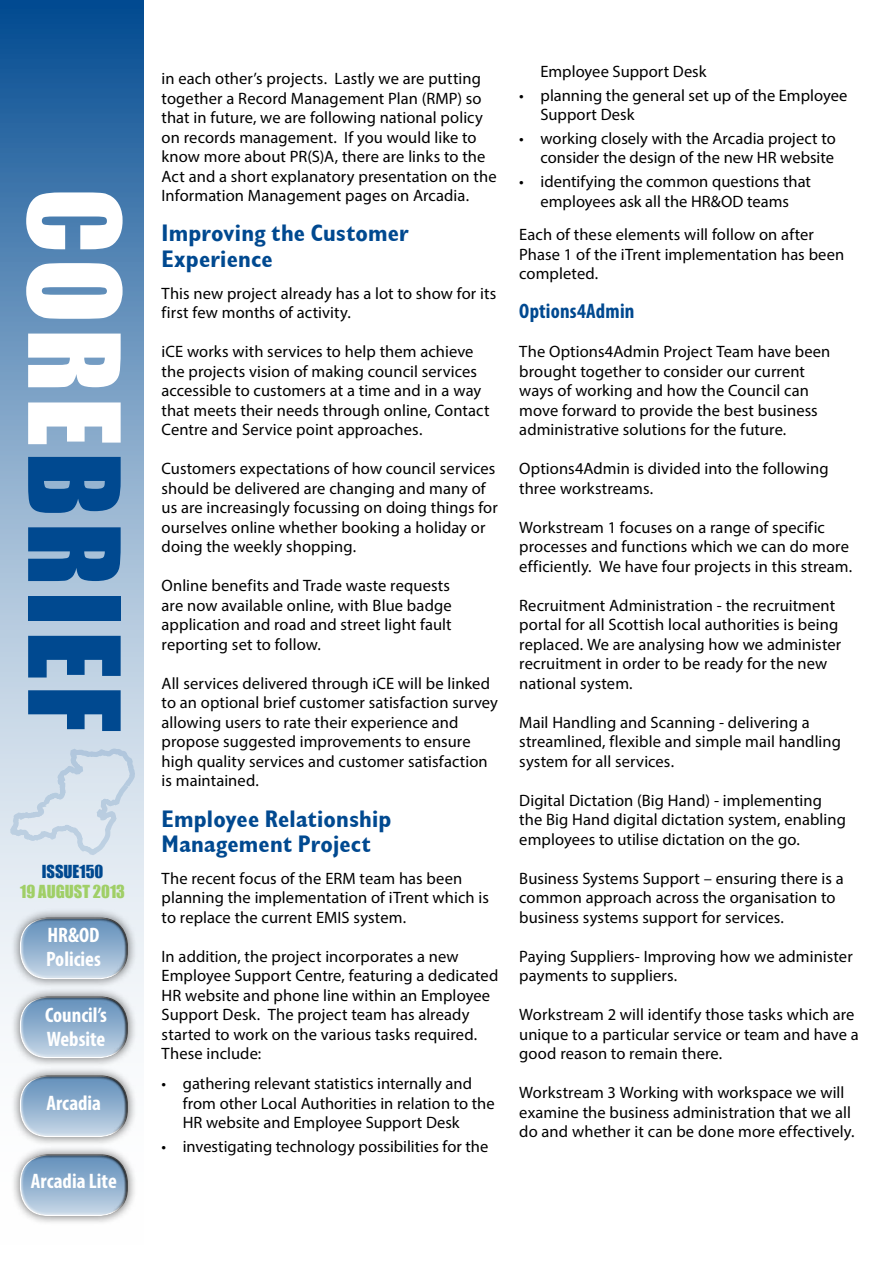
<style>
.page{position:relative;width:893px;height:1263px;background:#fff}
.page>*{position:absolute;margin:0;border:0;box-sizing:border-box;transform-origin:0 0}
.t1{font:117px "Impact";letter-spacing:.05em;color:#004990}
.t2{font:700 condensed 24px/25.5px "Gill Sans";letter-spacing:.005em;color:#004990}
.t3{font:700 condensed 21px/24px "Myriad Pro";color:#fff}
.t4{font:700 condensed 21px "Myriad Pro";letter-spacing:.01em;color:#004990}
.t5{font:16.5px/19.5px "Myriad Pro";letter-spacing:.005em;color:#000}
.t6{font:16.5px "Impact";color:#a0cf67}
.t7{font:16.5px "Impact";color:#004990}
.s1{color:#fff}
</style>
<div class="page">
<svg style="left:0;top:0;width:143px;height:1024px;background:#7ca1c5"></svg>
<svg style="left:9px;top:747px;width:127px;height:110px;background:#d4e0ec"></svg>
<div style="left:11px;top:908px;width:127px;height:81px;background:#000;opacity:.58"></div>
<div style="left:18px;top:919px;width:98px;height:63px;background:#fff;opacity:.75"></div>
<div style="left:28px;top:917px;width:101px;height:61px;background:#000;opacity:.75"></div>
<div style="left:11px;top:987px;width:127px;height:81px;background:#000;opacity:.58"></div>
<div style="left:19px;top:997px;width:97px;height:64px;background:#fff;opacity:.75"></div>
<div style="left:27px;top:996px;width:103px;height:61px;background:#000;opacity:.75"></div>
<div style="left:11px;top:1066px;width:127px;height:81px;background:#000;opacity:.58"></div>
<div style="left:20px;top:1076px;width:96px;height:64px;background:#fff;opacity:.75"></div>
<div style="left:27px;top:1075px;width:104px;height:61px;background:#000;opacity:.75"></div>
<div style="left:11px;top:1145px;width:127px;height:81px;background:#000;opacity:.58"></div>
<div style="left:20px;top:1155px;width:96px;height:63px;background:#fff;opacity:.75"></div>
<div style="left:27px;top:1154px;width:104px;height:61px;background:#000;opacity:.75"></div>
<h1 class="t1" style="left:165px;top:188px;width:545px;rotate:90deg"><span class="s1">CORE</span>BRIEF</h1>
<p class="t7" style="left:42px;top:859px;width:63px">ISSUE150</p>
<p class="t6" style="left:20px;top:878px;width:106px">19 AUGUST 2013</p>
<p class="t3" style="left:46px;top:923px;width:56px">HR&amp;OD<br>Policies</p>
<p class="t3" style="left:45px;top:1003px;width:63px">Council’s<br>Website</p>
<p class="t3" style="left:47px;top:1090px;width:56px">Arcadia</p>
<p class="t3" style="left:31px;top:1169px;width:87px">Arcadia Lite</p>
<p class="t5" style="left:162px;top:68px;width:337px">in each other’s projects. Lastly we are putting together a Record Management Plan (RMP) so that in future, we are following national policy on records management. If you would like to know more about PR(S)A, there are links to the Act and a short explanatory presentation on the Information Management pages on Arcadia.</p>
<h2 class="t2" style="left:162px;top:220px;width:249px">Improving the Customer<br>Experience</h2>
<p class="t5" style="left:162px;top:283px;width:336px">This new project already has a lot to show for its first few months of activity.</p>
<p class="t5" style="left:162px;top:341px;width:329px">iCE works with services to help them achieve the projects vision of making council services accessible to customers at a time and in a way that meets their needs through online, Contact Centre and Service point approaches.</p>
<p class="t5" style="left:162px;top:458px;width:338px">Customers expectations of how council services should be delivered are changing and many of us are increasingly focussing on doing things for ourselves online whether booking a holiday or doing the weekly shopping.</p>
<p class="t5" style="left:162px;top:576px;width:292px;text-align:justify">Online benefits and Trade waste requests are now available online, with Blue badge application and road and street light fault reporting set to follow.</p>
<p class="t5" style="left:162px;top:673px;width:338px">All services delivered through iCE will be linked to an optional brief customer satisfaction survey allowing users to rate their experience and propose suggested improvements to ensure high quality services and customer satisfaction is maintained.</p>
<h2 class="t2" style="left:162px;top:805px;width:231px">Employee Relationship<br>Management Project</h2>
<p class="t5" style="left:162px;top:868px;width:329px">The recent focus of the ERM team has been planning the implementation of iTrent which is to replace the current EMIS system.</p>
<p class="t5" style="left:162px;top:946px;width:338px">In addition, the project incorporates a new Employee Support Centre, featuring a dedicated HR website and phone line within an Employee Support Desk. The project team has already started to work on the various tasks required.<br>These include:</p>
<p class="t5" style="left:183px;top:1074px;width:313px;text-indent:-21px">• gathering relevant statistics internally and from other Local Authorities in relation to the<br>HR website and Employee Support Desk</p>
<p class="t5" style="left:162px;top:1136px;width:328px">• investigating technology possibilities for the</p>
<p class="t5" style="left:540px;top:61px;width:167px">Employee Support Desk</p>
<p class="t5" style="left:540px;top:85px;width:308px;text-indent:-21px">• planning the general set up of the Employee<br>Support Desk</p>
<p class="t5" style="left:519px;top:128px;width:318px;text-align:right">• working closely with the Arcadia project to consider the design of the new HR website</p>
<p class="t5" style="left:519px;top:172px;width:293px;text-align:center">• identifying the common questions that employees ask all the HR&amp;OD teams</p>
<p class="t5" style="left:519px;top:225px;width:327px">Each of these elements will follow on after<br>Phase 1 of the iTrent implementation has been completed.</p>
<p class="t4" style="left:519px;top:298px;width:117px">Options4Admin</p>
<p class="t5" style="left:519px;top:341px;width:313px">The Options4Admin Project Team have been brought together to consider our current ways of working and how the Council can move forward to provide the best business administrative solutions for the future.</p>
<p class="t5" style="left:519px;top:458px;width:311px">Options4Admin is divided into the following three workstreams.</p>
<p class="t5" style="left:519px;top:517px;width:334px">Workstream 1 focuses on a range of specific processes and functions which we can do more efficiently. We have four projects in this stream.</p>
<p class="t5" style="left:519px;top:595px;width:323px">Recruitment Administration - the recruitment portal for all Scottish local authorities is being replaced. We are analysing how we administer recruitment in order to be ready for the new national system.</p>
<p class="t5" style="left:519px;top:712px;width:323px">Mail Handling and Scanning - delivering a streamlined, flexible and simple mail handling system for all services.</p>
<p class="t5" style="left:519px;top:790px;width:328px">Digital Dictation (Big Hand) - implementing the Big Hand digital dictation system, enabling employees to utilise dictation on the go.</p>
<p class="t5" style="left:519px;top:868px;width:326px">Business Systems Support – ensuring there is a common approach across the organisation to business systems support for services.</p>
<p class="t5" style="left:519px;top:946px;width:335px">Paying Suppliers- Improving how we administer payments to suppliers.</p>
<p class="t5" style="left:519px;top:1005px;width:341px">Workstream 2 will identify those tasks which are unique to a particular service or team and have a good reason to remain there.</p>
<p class="t5" style="left:519px;top:1083px;width:337px">Workstream 3 Working with workspace we will examine the business administration that we all do and whether it can be done more effectively.</p>
</div>
